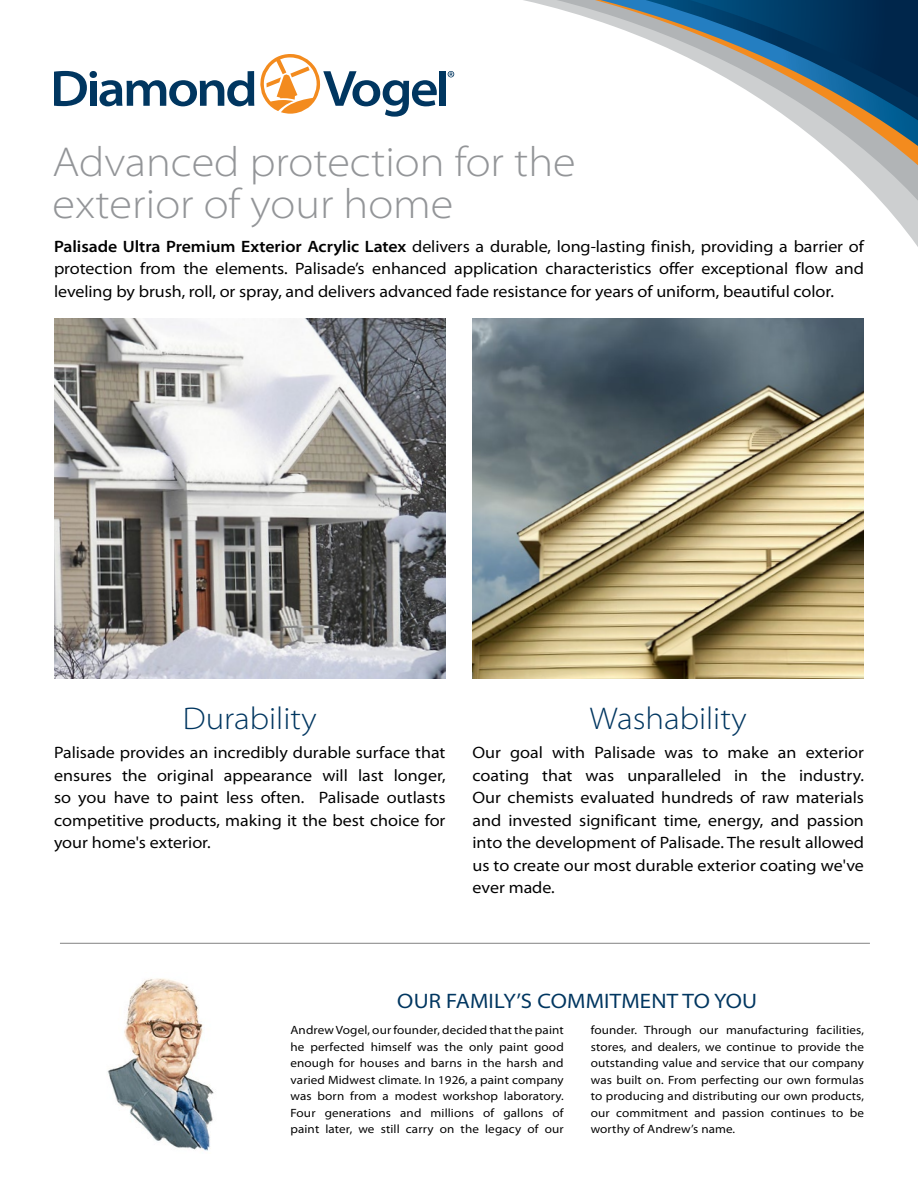
<style>
.page{position:relative;width:918px;height:1188px;background:#fff}
.page>*{position:absolute;margin:0;border:0;box-sizing:border-box;transform-origin:0 0}
.t1{font:300 semi-expanded 42px/42px "Myriad Pro";color:#939598}
.t2{font:300 semi-expanded 31.5px "Myriad Pro";color:#003660}
.t3{font:semi-expanded 21px "Myriad Pro";letter-spacing:.01em;color:#003660}
.t4{font:semi-expanded 16.5px/22.5px "Myriad Pro";color:#000;text-align:justify}
.t5{font:semi-expanded 12px/16.5px "Myriad Pro";letter-spacing:.01em;color:#000;text-align:justify}
.s1{font-weight:600}
</style>
<div class="page">
<hr style="left:60px;top:943px;width:810px;height:1px;background:#000">
<img style="left:54px;top:319px;width:392px;height:360px">
<img style="left:472px;top:319px;width:392px;height:360px">
<svg style="left:439px;top:0;width:479px;height:247px"></svg>
<svg style="left:600px;top:0;width:318px;height:146px"></svg>
<svg style="left:646px;top:0;width:272px;height:120px"></svg>
<svg style="left:54px;top:71px;width:33px;height:35px"></svg>
<div style="left:90px;top:81px;width:7px;height:25px;background:#003660"></div>
<div style="left:90px;top:71px;width:7px;height:7px;background:#003660;border-radius:50%"></div>
<svg style="left:99px;top:54px;width:338px;height:63px"></svg>
<div style="left:440px;top:71px;width:6px;height:35px;background:#003660"></div>
<svg style="left:448px;top:71px;width:6px;height:6px"></svg>
<img style="left:107px;top:978px;width:107px;height:173px">
<h1 class="t1" style="left:53px;top:140px;width:525px">Advanced protection for the exterior of your home</h1>
<p class="t4" style="left:54px;top:235px;width:812px"><span class="s1">Palisade Ultra Premium Exterior Acrylic Latex</span> delivers a durable, long-lasting finish, providing a barrier of protection from the elements. Palisade’s enhanced application characteristics offer exceptional flow and leveling by brush, roll, or spray, and delivers advanced fade resistance for years of uniform, beautiful color.</p>
<h2 class="t2" style="left:183px;top:699px;width:135px">Durability</h2>
<p class="t4" style="left:54px;top:741px;width:393px">Palisade provides an incredibly durable surface that ensures the original appearance will last longer, so you have to paint less often. Palisade outlasts competitive products, making it the best choice for your home's exterior.</p>
<h2 class="t2" style="left:590px;top:699px;width:158px">Washability</h2>
<p class="t4" style="left:472px;top:741px;width:393px">Our goal with Palisade was to make an exterior coating that was unparalleled in the industry.<br>Our chemists evaluated hundreds of raw materials and invested significant time, energy, and passion into the development of Palisade. The result allowed us to create our most durable exterior coating we've ever made.</p>
<p class="t3" style="left:397px;top:988px;width:361px">OUR FAMILY’S COMMITMENT TO YOU</p>
<p class="t5" style="left:291px;top:1022px;width:275px">Andrew Vogel, our founder, decided that the paint he perfected himself was the only paint good enough for houses and barns in the harsh and varied Midwest climate. In 1926, a paint company was born from a modest workshop laboratory.<br>Four generations and millions of gallons of paint later, we still carry on the legacy of our</p>
<p class="t5" style="left:591px;top:1022px;width:275px">founder. Through our manufacturing facilities, stores, and dealers, we continue to provide the outstanding value and service that our company was built on. From perfecting our own formulas to producing and distributing our own products, our commitment and passion continues to be worthy of Andrew’s name.</p>
</div>
